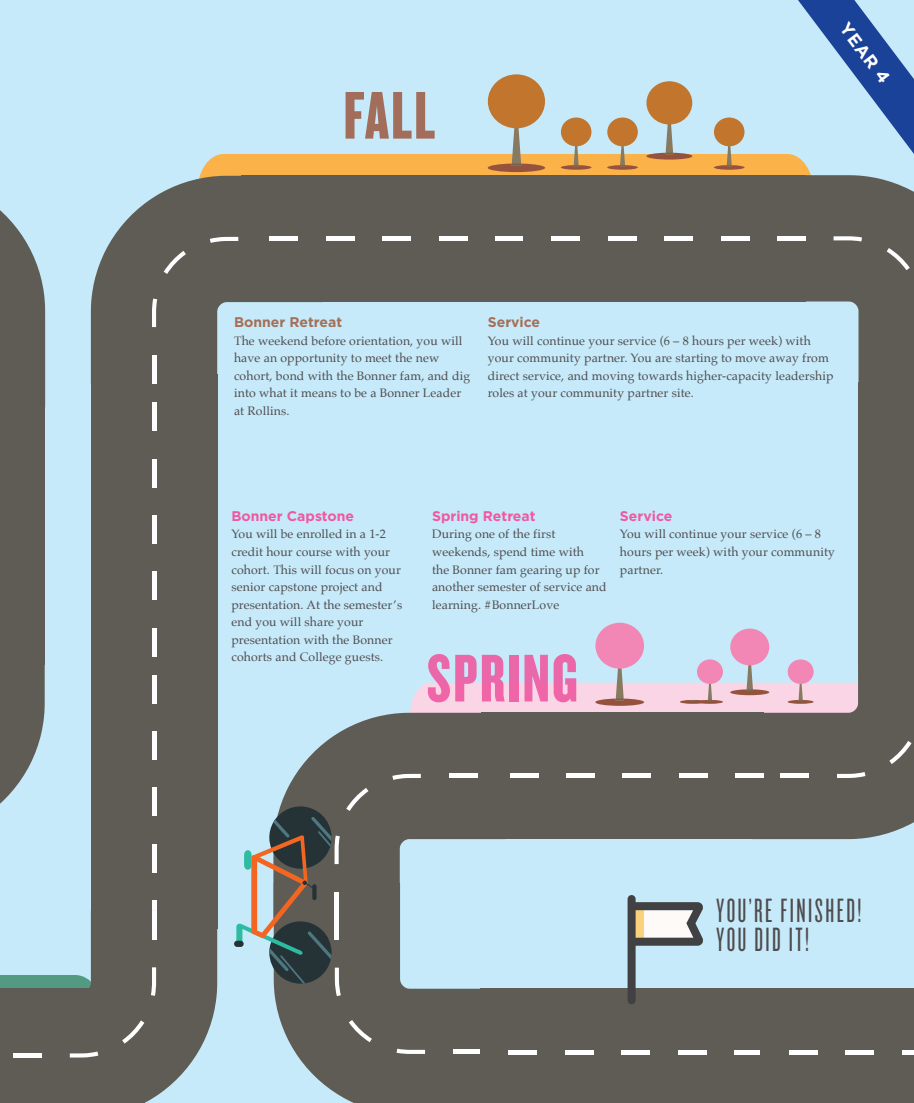
<style>
.page{position:relative;width:914px;height:1103px;background:#fff}
.page>*{position:absolute;margin:0;border:0;box-sizing:border-box;transform-origin:0 0}
.t1{font:70px "Knockout HTF68 Full Featherwt";letter-spacing:.03em;color:#ef59a1}
.t2{font:70px "Knockout HTF68 Full Featherwt";color:#9e6149}
.t3{font:35px "Knockout HTF26 Junior Flyweight";letter-spacing:.07em;color:#4f4c4e}
.t4{font:700 17.5px "Gotham";color:#fff}
.Event_Name{font:700 14px "Gotham";color:#ef59a1}
.Event_Name-2{font:700 14px "Gotham";color:#a56f57}
.Event_Body{font:12.25px/17.5px "Palatino";letter-spacing:.01em;color:#4f4c4e}
</style>
<div class="page">
<div style="left:0;top:0;width:914px;height:1102px;background:#c6eafa"></div>
<svg style="left:0;top:664px;width:45px;height:140px"></svg>
<div style="left:0;top:382px;width:45px;height:282px;background:#5e5c54"></div>
<svg style="left:0;top:210px;width:45px;height:172px"></svg>
<div style="left:200px;top:154px;width:611px;height:22px;background:#fbb249"></div>
<div style="left:91px;top:646px;width:126px;height:282px;background:#5e5c54"></div>
<hr style="left:152px;top:900px;width:4px;height:28px;background:#fff">
<hr style="left:152px;top:844px;width:4px;height:28px;background:#fff">
<hr style="left:152px;top:787px;width:4px;height:29px;background:#fff">
<hr style="left:152px;top:731px;width:4px;height:28px;background:#fff">
<hr style="left:152px;top:675px;width:4px;height:28px;background:#fff">
<div style="left:488px;top:74px;width:57px;height:54px;background:#c1752d;border-radius:50%"></div>
<svg style="left:487px;top:99px;width:58px;height:73px"></svg>
<div style="left:646px;top:81px;width:46px;height:43px;background:#c1752d;border-radius:50%"></div>
<svg style="left:646px;top:101px;width:46px;height:59px"></svg>
<div style="left:714px;top:117px;width:30px;height:29px;background:#c1752d;border-radius:50%"></div>
<svg style="left:714px;top:133px;width:30px;height:37px"></svg>
<div style="left:607px;top:117px;width:30px;height:29px;background:#c1752d;border-radius:50%"></div>
<svg style="left:607px;top:131px;width:31px;height:39px"></svg>
<div style="left:561px;top:117px;width:30px;height:29px;background:#c1752d;border-radius:50%"></div>
<svg style="left:561px;top:134px;width:30px;height:36px"></svg>
<div style="left:91px;top:374px;width:126px;height:282px;background:#5e5c54"></div>
<hr style="left:152px;top:628px;width:4px;height:28px;background:#fff">
<hr style="left:152px;top:571px;width:4px;height:29px;background:#fff">
<hr style="left:152px;top:515px;width:4px;height:28px;background:#fff">
<hr style="left:152px;top:459px;width:4px;height:28px;background:#fff">
<hr style="left:152px;top:402px;width:4px;height:29px;background:#fff">
<svg style="left:0;top:911px;width:217px;height:191px;fill:#5e5c54"></svg>
<hr style="left:152px;top:911px;width:4px;height:28px;background:#fff">
<svg style="left:151px;top:967px;width:5px;height:28px"></svg>
<svg style="left:122px;top:1020px;width:22px;height:23px"></svg>
<svg style="left:0;top:975px;width:103px;height:82px;background:#5e675d"></svg>
<hr style="left:13px;top:1053px;width:29px;height:4px;background:#fff">
<svg style="left:91px;top:176px;width:232px;height:207px;fill:#5e5c54"></svg>
<hr style="left:152px;top:355px;width:4px;height:28px;background:#fff">
<svg style="left:152px;top:298px;width:5px;height:29px"></svg>
<svg style="left:164px;top:251px;width:22px;height:23px"></svg>
<svg style="left:210px;top:237px;width:28px;height:6px"></svg>
<svg style="left:595px;top:622px;width:49px;height:46px"></svg>
<svg style="left:730px;top:628px;width:39px;height:37px"></svg>
<svg style="left:274px;top:920px;width:206px;height:182px;fill:#5e5c54"></svg>
<hr style="left:453px;top:1049px;width:28px;height:4px;background:#fff">
<svg style="left:396px;top:1048px;width:29px;height:6px"></svg>
<svg style="left:349px;top:1020px;width:23px;height:22px"></svg>
<svg style="left:288px;top:714px;width:217px;height:206px"></svg>
<svg style="left:392px;top:631px;width:522px;height:208px"></svg>
<hr style="left:449px;top:774px;width:28px;height:4px;background:#fff">
<div style="left:241px;top:175px;width:282px;height:126px;background:#5e5c54"></div>
<hr style="left:495px;top:236px;width:28px;height:4px;background:#fff">
<hr style="left:439px;top:236px;width:28px;height:4px;background:#fff">
<hr style="left:382px;top:236px;width:29px;height:4px;background:#fff">
<hr style="left:326px;top:236px;width:28px;height:4px;background:#fff">
<hr style="left:270px;top:236px;width:28px;height:4px;background:#fff">
<div style="left:523px;top:175px;width:282px;height:126px;background:#5e5c54"></div>
<hr style="left:721px;top:236px;width:28px;height:4px;background:#fff">
<hr style="left:664px;top:236px;width:28px;height:4px;background:#fff">
<hr style="left:608px;top:236px;width:28px;height:4px;background:#fff">
<hr style="left:552px;top:236px;width:28px;height:4px;background:#fff">
<div style="left:858px;top:382px;width:56px;height:282px;background:#5e5c54"></div>
<div style="left:482px;top:712px;width:281px;height:127px;background:#5e5c54"></div>
<hr style="left:735px;top:774px;width:28px;height:4px;background:#fff">
<hr style="left:679px;top:774px;width:28px;height:4px;background:#fff">
<hr style="left:622px;top:774px;width:29px;height:4px;background:#fff">
<hr style="left:566px;top:774px;width:28px;height:4px;background:#fff">
<hr style="left:510px;top:774px;width:28px;height:4px;background:#fff">
<div style="left:480px;top:988px;width:282px;height:114px;background:#5e5c54"></div>
<hr style="left:734px;top:1050px;width:28px;height:4px;background:#fff">
<hr style="left:678px;top:1050px;width:28px;height:4px;background:#fff">
<hr style="left:621px;top:1050px;width:28px;height:4px;background:#fff">
<hr style="left:565px;top:1050px;width:28px;height:4px;background:#fff">
<hr style="left:508px;top:1050px;width:29px;height:4px;background:#fff">
<div style="left:761px;top:988px;width:153px;height:114px;background:#5e5c54"></div>
<hr style="left:902px;top:1050px;width:12px;height:4px;background:#fff">
<hr style="left:845px;top:1050px;width:28px;height:4px;background:#fff">
<hr style="left:789px;top:1050px;width:28px;height:4px;background:#fff">
<svg style="left:777px;top:175px;width:137px;height:207px"></svg>
<svg style="left:798px;top:0;width:116px;height:154px"></svg>
<svg style="left:627px;top:895px;width:76px;height:109px"></svg>
<svg style="left:236px;top:787px;width:132px;height:209px"></svg>
<h1 class="t2" style="left:343px;top:79px;width:93px">FALL</h1>
<p class="t4" style="left:853px;top:18px;width:72px;rotate:53deg">YEAR 4</p>
<p class="Event_Name-2" style="left:234px;top:313px;width:110px">Bonner Retreat</p>
<p class="Event_Body" style="left:234px;top:332px;width:237px">The weekend before orientation, you will have an opportunity to meet the new cohort, bond with the Bonner fam, and dig into what it means to be a Bonner Leader at Rollins.</p>
<p class="Event_Name-2" style="left:488px;top:313px;width:54px">Service</p>
<p class="Event_Body" style="left:488px;top:332px;width:347px">You will continue your service (6 – 8 hours per week) with your community partner. You are starting to move away from direct service, and moving towards higher-capacity leadership roles at your community partner site.</p>
<p class="Event_Name" style="left:231px;top:507px;width:124px">Bonner Capstone</p>
<p class="Event_Body" style="left:231px;top:525px;width:172px">You will be enrolled in a 1-2 credit hour course with your cohort. This will focus on your senior capstone project and presentation. At the semester’s end you will share your presentation with the Bonner cohorts and College guests.</p>
<p class="Event_Name" style="left:432px;top:507px;width:105px">Spring Retreat</p>
<p class="Event_Body" style="left:432px;top:525px;width:176px">During one of the first weekends, spend time with<br>the Bonner fam gearing up for another semester of service and learning. #BonnerLove</p>
<p class="Event_Name" style="left:620px;top:507px;width:54px">Service</p>
<p class="Event_Body" style="left:620px;top:525px;width:216px">You will continue your service (6 – 8 hours per week) with your community partner.</p>
<h1 class="t1" style="left:427px;top:641px;width:152px">SPRING</h1>
<p class="t3" style="left:716px;top:893px;width:147px">YOU’RE FINISHED!</p>
<p class="t3" style="left:716px;top:922px;width:94px">YOU DID IT!</p>
</div>
